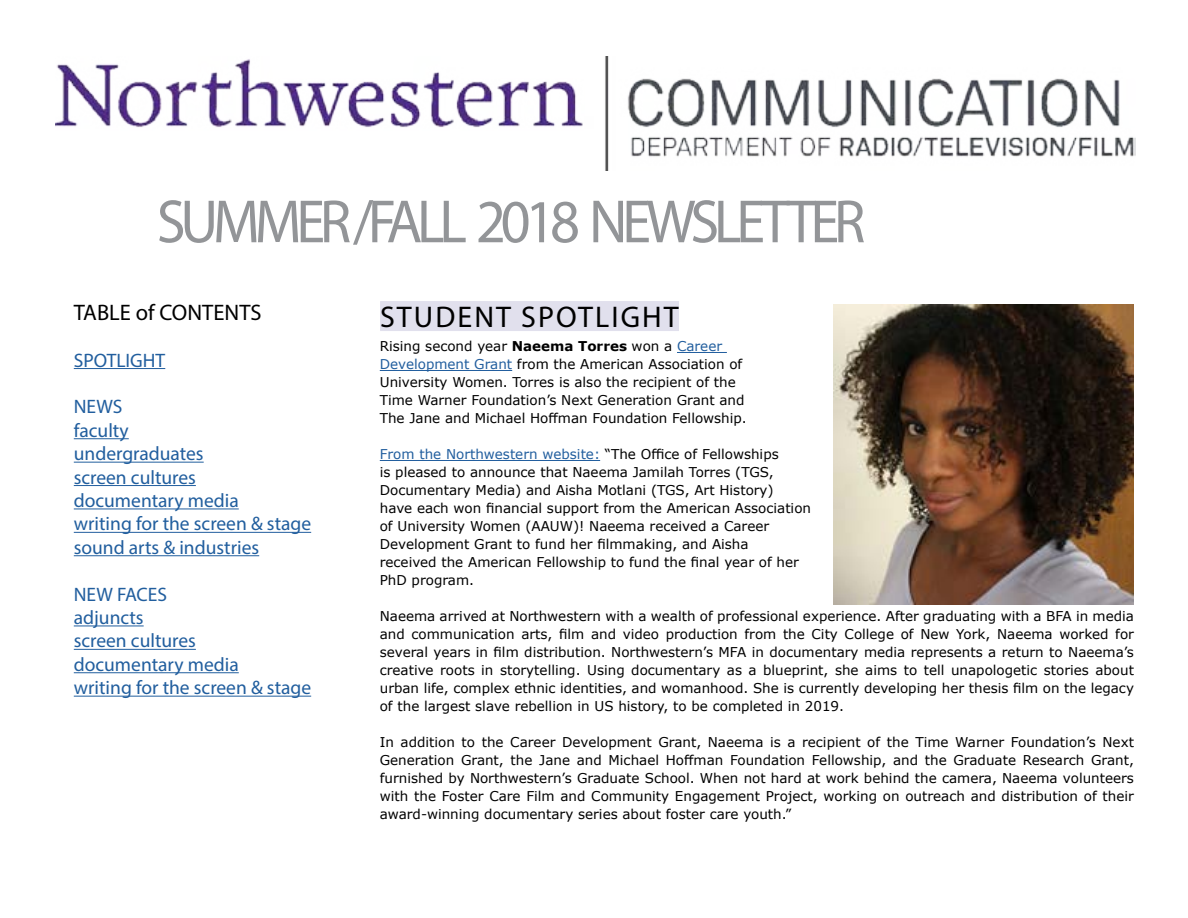
<style>
.page{position:relative;width:1188px;height:918px;background:#fff}
.page>*{position:absolute;margin:0;border:0;box-sizing:border-box;transform-origin:0 0}
.t1{font:61.5px "Myriad Pro";letter-spacing:-.09em;color:#939598;scale:.95 1}
.t2{font:30px "Myriad Pro";letter-spacing:.07em;color:#000}
.t3{font:22.5px "Myriad Pro";color:#000}
.t4{font:19.5px/23.4px "Myriad Pro";color:#215e9e}
.t5{font:13.5px/18px "Verdana";color:#000}
.s1{font-weight:700}
.s2{color:#215e9e}
</style>
<div class="page">
<img style="left:56px;top:56px;width:1080px;height:114px">
<div style="left:380px;top:301px;width:299px;height:30px;background:#e1e0ed"></div>
<hr style="left:677px;top:352px;width:50px;height:1px;background:#215e9e">
<hr style="left:380px;top:370px;width:132px;height:1px;background:#215e9e">
<hr style="left:380px;top:460px;width:220px;height:1px;background:#215e9e">
<hr style="left:74px;top:368px;width:91px;height:1px;background:#215e9e">
<hr style="left:74px;top:438px;width:55px;height:1px;background:#215e9e">
<hr style="left:74px;top:462px;width:130px;height:1px;background:#215e9e">
<hr style="left:74px;top:485px;width:122px;height:1px;background:#215e9e">
<hr style="left:74px;top:508px;width:165px;height:1px;background:#215e9e">
<hr style="left:74px;top:532px;width:237px;height:1px;background:#215e9e">
<hr style="left:74px;top:555px;width:185px;height:1px;background:#215e9e">
<hr style="left:74px;top:625px;width:70px;height:1px;background:#215e9e">
<hr style="left:74px;top:649px;width:122px;height:1px;background:#215e9e">
<hr style="left:74px;top:672px;width:165px;height:1px;background:#215e9e">
<hr style="left:74px;top:696px;width:237px;height:1px;background:#215e9e">
<img style="left:834px;top:304px;width:300px;height:300px">
<h1 class="t1" style="left:157px;top:184px;width:747px">SUMMER /FALL 2018 NEWSLETTER</h1>
<h3 class="t3" style="left:74px;top:298px;width:189px">TABLE of CONTENTS</h3>
<h3 class="t4" style="left:74px;top:348px;width:93px">SPOTLIGHT</h3>
<h3 class="t4" style="left:74px;top:395px;width:239px">NEWS<br>faculty<br>undergraduates<br>screen cultures<br>documentary media<br>writing for the screen &amp; stage sound arts &amp; industries</h3>
<h3 class="t4" style="left:74px;top:582px;width:239px">NEW FACES<br>adjuncts<br>screen cultures<br>documentary media<br>writing for the screen &amp; stage</h3>
<h2 class="t2" style="left:380px;top:298px;width:300px">STUDENT SPOTLIGHT</h2>
<p class="t5" style="left:380px;top:337px;width:368px">Rising second year <span class="s1">Naeema Torres</span> won a <span class="s2">Career Development Grant</span> from the American Association of University Women. Torres is also the recipient of the Time Warner Foundation’s Next Generation Grant and The Jane and Michael Hoffman Foundation Fellowship.</p>
<p class="t5" style="left:380px;top:445px;width:433px"><span class="s2">From the Northwestern website:</span> “The Office of Fellowships<br>is pleased to announce that Naeema Jamilah Torres (TGS, Documentary Media) and Aisha Motlani (TGS, Art History)<br>have each won financial support from the American Association of University Women (AAUW)! Naeema received a Career Development Grant to fund her filmmaking, and Aisha<br>received the American Fellowship to fund the final year of her PhD program.</p>
<p class="t5" style="left:380px;top:607px;width:756px;text-align:justify">Naeema arrived at Northwestern with a wealth of professional experience. After graduating with a BFA in media and communication arts, film and video production from the City College of New York, Naeema worked for several years in film distribution. Northwestern’s MFA in documentary media represents a return to Naeema’s creative roots in storytelling. Using documentary as a blueprint, she aims to tell unapologetic stories about urban life, complex ethnic identities, and womanhood. She is currently developing her thesis film on the legacy of the largest slave rebellion in US history, to be completed in 2019.</p>
<p class="t5" style="left:380px;top:733px;width:756px;text-align:justify">In addition to the Career Development Grant, Naeema is a recipient of the Time Warner Foundation’s Next Generation Grant, the Jane and Michael Hoffman Foundation Fellowship, and the Graduate Research Grant, furnished by Northwestern’s Graduate School. When not hard at work behind the camera, Naeema volunteers with the Foster Care Film and Community Engagement Project, working on outreach and distribution of their award-winning documentary series about foster care youth.”</p>
</div>
